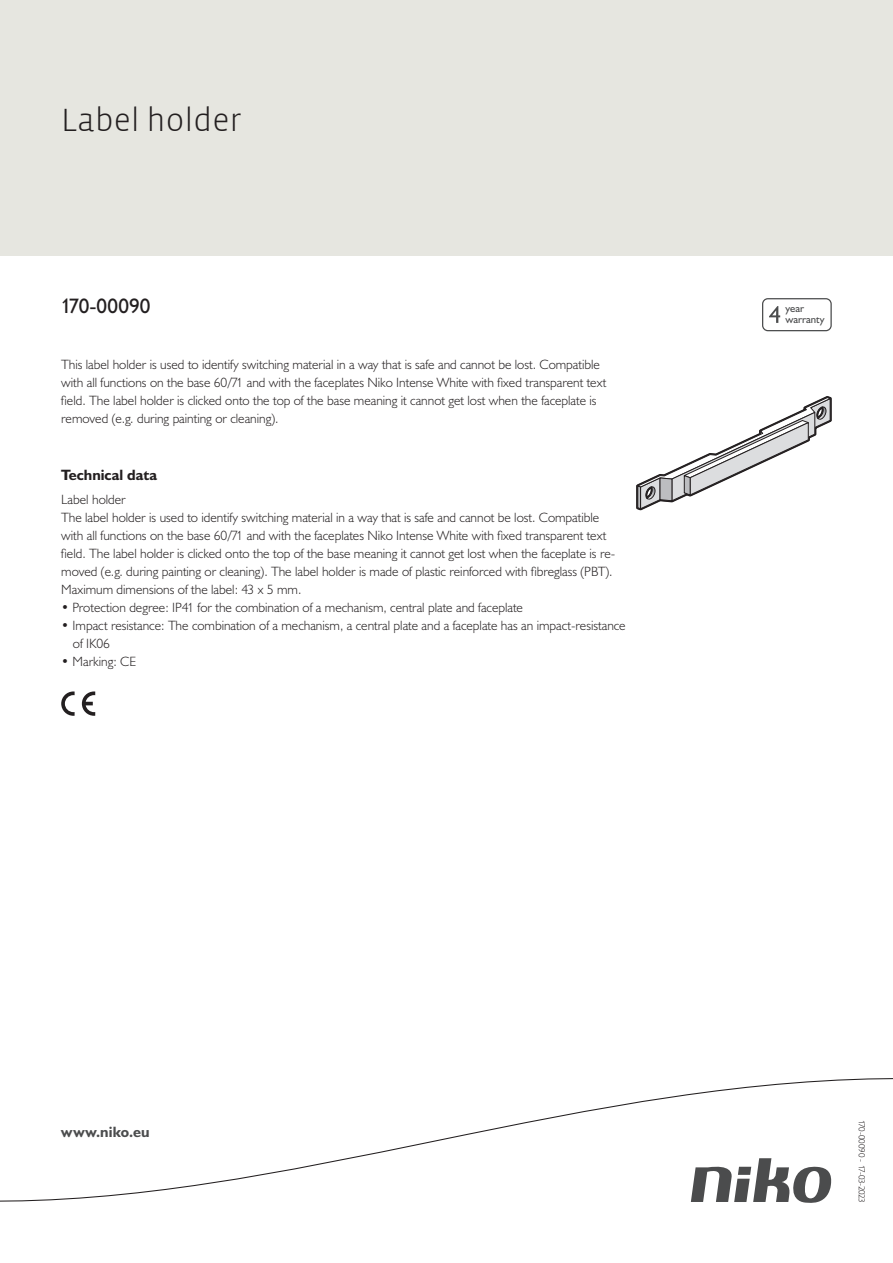
<style>
.page{position:relative;width:893px;height:1263px;background:#fff}
.page>*{position:absolute;margin:0;border:0;box-sizing:border-box;transform-origin:0 0}
.Title_datasheets{font:300 33px "Vista Sans";color:#231f20}
.Article_number{font:21px "Humanist 521 BT";color:#231f20}
.Titles_parts{font:700 15px "Humanist 521 BT";color:#231f20}
.titel_afbeelding{font:700 15px "Humanist 521 BT";letter-spacing:.005em;color:#4b4c4d}
.Platte_tekst_CAB{font:300 13.5px/18px "Humanist 521 BT";color:#231f20}
.USP_Bullets{font:300 13.5px/18px "Humanist 521 BT";color:#231f20}
.t1{font:10.8px/10.8px "Humanist 521 BT";color:#4b4c4d}
.Revision{font:300 9px "Humanist 521 BT";letter-spacing:-.03em;color:#231f20}
</style>
<div class="page">
<div style="left:0;top:0;width:893px;height:255px;background:#e6e6e0"></div>
<svg style="left:82px;top:691px;width:13px;height:25px"></svg>
<svg style="left:61px;top:691px;width:14px;height:25px"></svg>
<svg style="left:762px;top:298px;width:70px;height:33px"></svg>
<svg style="left:0;top:1078px;width:893px;height:125px"></svg>
<svg style="left:636px;top:396px;width:196px;height:114px"></svg>
<p class="Title_datasheets" style="left:61px;top:100px;width:182px">Label holder</p>
<p class="Article_number" style="left:61px;top:293px;width:91px">170-00090</p>
<p class="Platte_tekst_CAB" style="left:61px;top:355px;width:546px">This label holder is used to identify switching material in a way that is safe and cannot be lost. Compatible with all functions on the base 60/71 and with the faceplates Niko Intense White with fixed transparent text field. The label holder is clicked onto the top of the base meaning it cannot get lost when the faceplate is removed (e.g. during painting or cleaning).</p>
<p class="Titles_parts" style="left:61px;top:465px;width:98px">Technical data</p>
<p class="Platte_tekst_CAB" style="left:61px;top:490px;width:66px">Label holder</p>
<p class="Platte_tekst_CAB" style="left:61px;top:508px;width:556px">The label holder is used to identify switching material in a way that is safe and cannot be lost. Compatible with all functions on the base 60/71 and with the faceplates Niko Intense White with fixed transparent text field. The label holder is clicked onto the top of the base meaning it cannot get lost when the faceplate is re&shy;moved (e.g. during painting or cleaning). The label holder is made of plastic reinforced with fibreglass (PBT).<br>Maximum dimensions of the label: 43 x 5 mm.</p>
<p class="USP_Bullets" style="left:61px;top:598px;width:463px">• Protection degree: IP41 for the combination of a mechanism, central plate and faceplate</p>
<p class="USP_Bullets" style="left:73px;top:616px;width:554px;text-indent:-12px">• Impact resistance: The combination of a mechanism, a central plate and a faceplate has an impact-resistance of IK06</p>
<p class="USP_Bullets" style="left:61px;top:652px;width:76px">• Marking: CE</p>
<p class="t1" style="left:785px;top:303px;width:41px">year warranty</p>
<p class="titel_afbeelding" style="left:61px;top:1122px;width:90px">www.niko.eu</p>
<p class="Revision" style="left:868px;top:1120px;width:84px;rotate:90deg">170-00090 - 17-03-2023</p>
</div>
